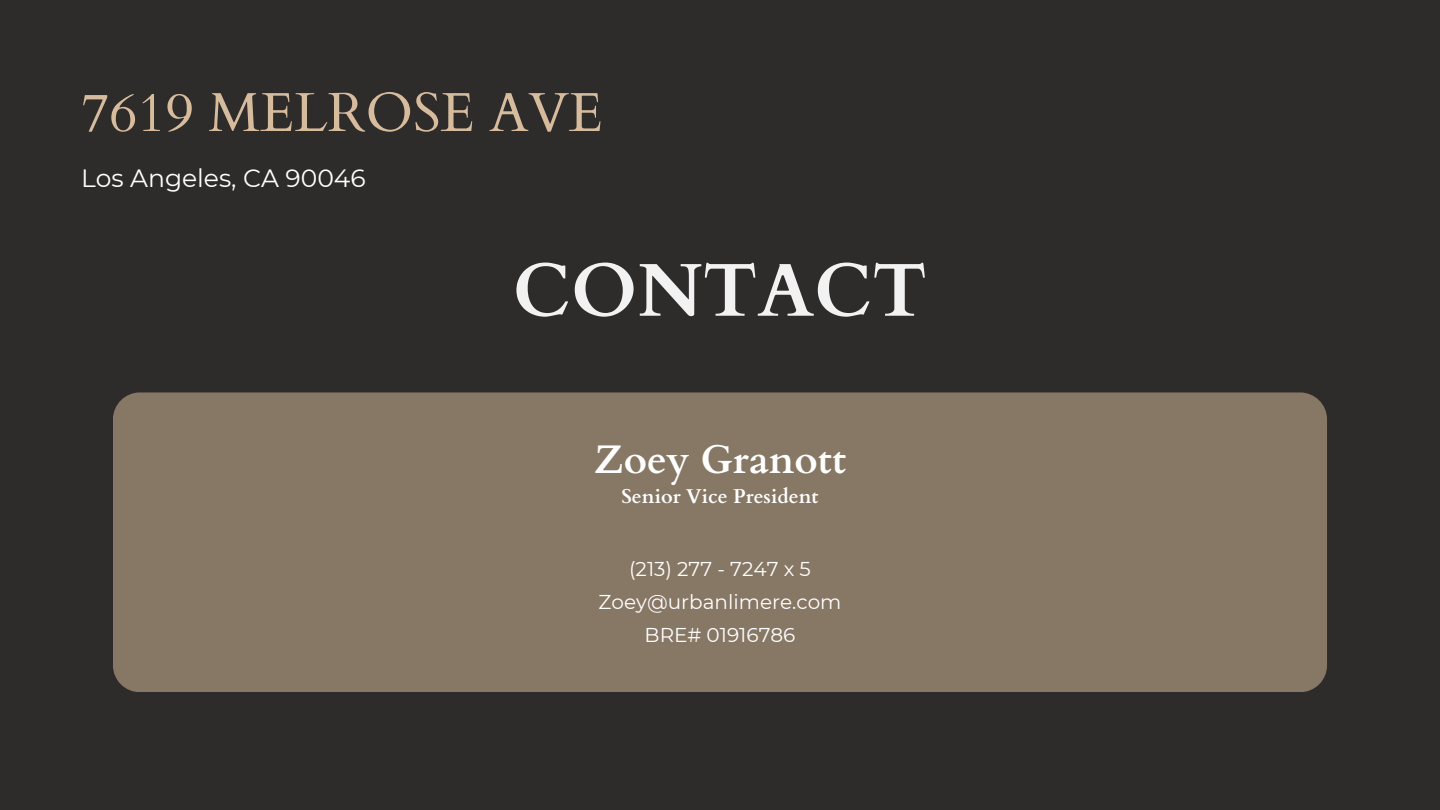
<style>
.page{position:relative;width:1440px;height:810px;background:#2e2b2b}
.page>*{position:absolute;margin:0;border:0;box-sizing:border-box;transform-origin:0 0}
.t1{font:700 75px "Cardo";color:#f2f2f2}
.t2{font:55px "Cardo";color:#d6bc9d}
.t3{font:700 40px "Cardo";color:#fff}
.t4{font:25px "Montserrat";color:#fff}
.t5{font:20px "Montserrat";color:#fff}
.t6{font:700 20px "Cardo";color:#fff}
</style>
<div class="page">
<div style="left:113px;top:392px;width:1214px;height:300px;background:#877765;border-radius:27px"></div>
<p class="t2" style="left:81px;top:77px;width:523px">7619 MELROSE AVE</p>
<p class="t4" style="left:81px;top:163px;width:286px">Los Angeles, CA 90046</p>
<h2 class="t1" style="left:513px;top:241px;width:416px">CONTACT</h2>
<h3 class="t3" style="left:594px;top:433px;width:254px">Zoey Granott</h3>
<h3 class="t6" style="left:621px;top:483px;width:199px">Senior Vice President</h3>
<h1 class="t5" style="left:629px;top:557px;width:183px">(213) 277 - 7247 x 5</h1>
<h4 class="t5" style="left:599px;top:590px;width:244px">Zoey@urbanlimere.com</h4>
<p class="t5" style="left:645px;top:623px;width:152px">BRE# 01916786</p>
</div>
